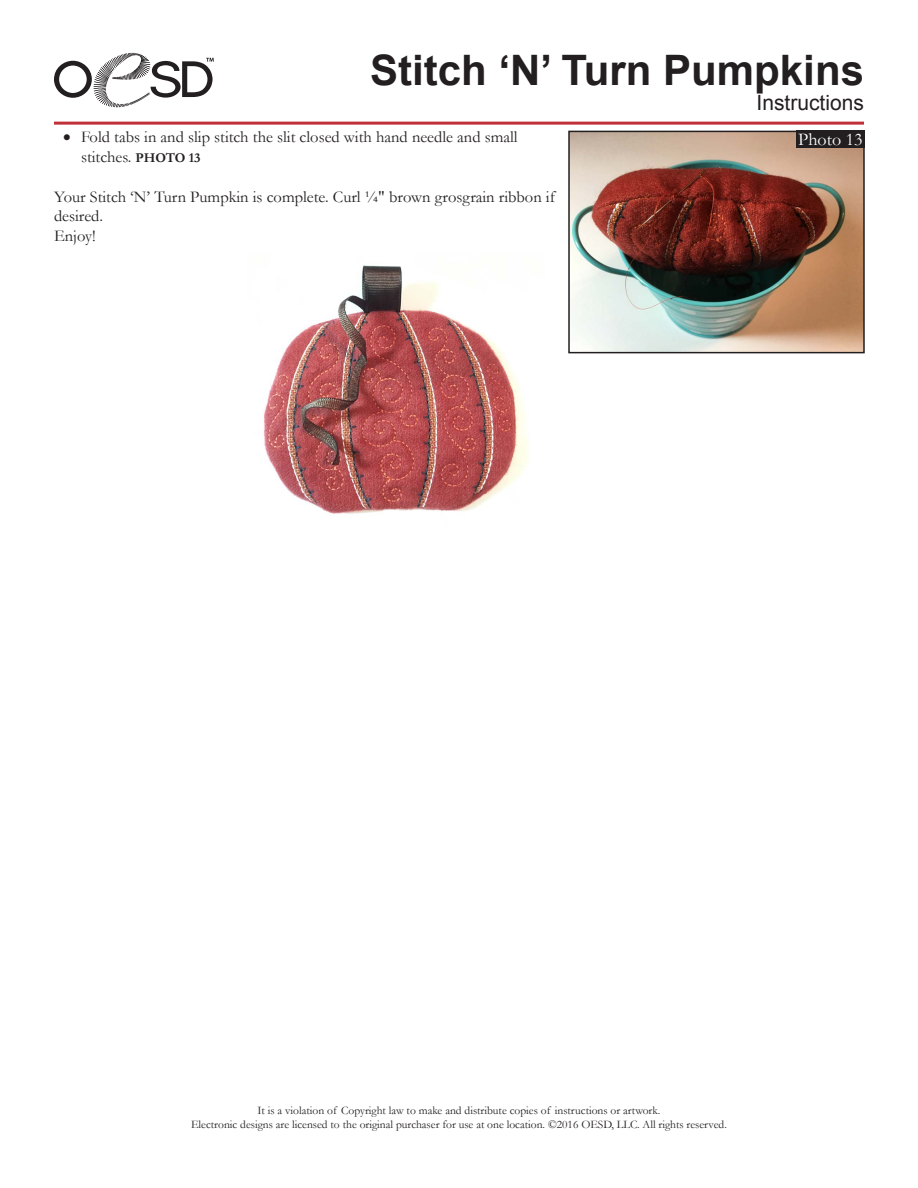
<style>
.page{position:relative;width:918px;height:1188px;background:#fff}
.page>*{position:absolute;margin:0;border:0;box-sizing:border-box;transform-origin:0 0}
.t1{font:700 42px "Arial";color:#231f20}
.t2{font:21px "Arial";color:#231f20}
.t3{font:18px "Garamond";color:#fff}
.Heading_1{font:16.5px/19.8px "Garamond";color:#231f20}
.t4{font:11.55px/13.8px "Garamond";color:#231f20;text-align:center}
.s1{font-weight:700;font-size:13.5px}
</style>
<div class="page">
<svg style="left:54px;top:53px;width:160px;height:54px"></svg>
<hr style="left:54px;top:122px;width:810px;height:3px;background:#bf2f37">
<img style="left:571px;top:134px;width:291px;height:216px">
<div style="left:568px;top:131px;width:297px;height:222px;border:2px solid #231f20"></div>
<img style="left:263px;top:265px;width:265px;height:249px">
<div style="left:796px;top:131px;width:69px;height:17px;background:#231f20"></div>
<h1 class="t1" style="left:370px;top:42px;width:495px">Stitch ‘N’ Turn Pumpkins</h1>
<p class="Heading_1" style="left:81px;top:127px;width:438px;text-indent:-18px">• Fold tabs in and slip stitch the slit closed with hand needle and small stitches. <span class="s1">PHOTO 13</span></p>
<p class="Heading_1" style="left:54px;top:186px;width:503px">Your Stitch ‘N’ Turn Pumpkin is complete. Curl ¼" brown grosgrain ribbon if desired.</p>
<p class="Heading_1" style="left:54px;top:226px;width:43px">Enjoy!</p>
<h2 class="t2" style="left:757px;top:89px;width:109px">Instructions</h2>
<p class="t3" style="left:798px;top:128px;width:66px">Photo 13</p>
<p class="t4" style="left:191px;top:1103px;width:537px">It is a violation of Copyright law to make and distribute copies of instructions or artwork.<br>Electronic designs are licensed to the original purchaser for use at one location. ©2016 OESD, LLC. All rights reserved.</p>
</div>
